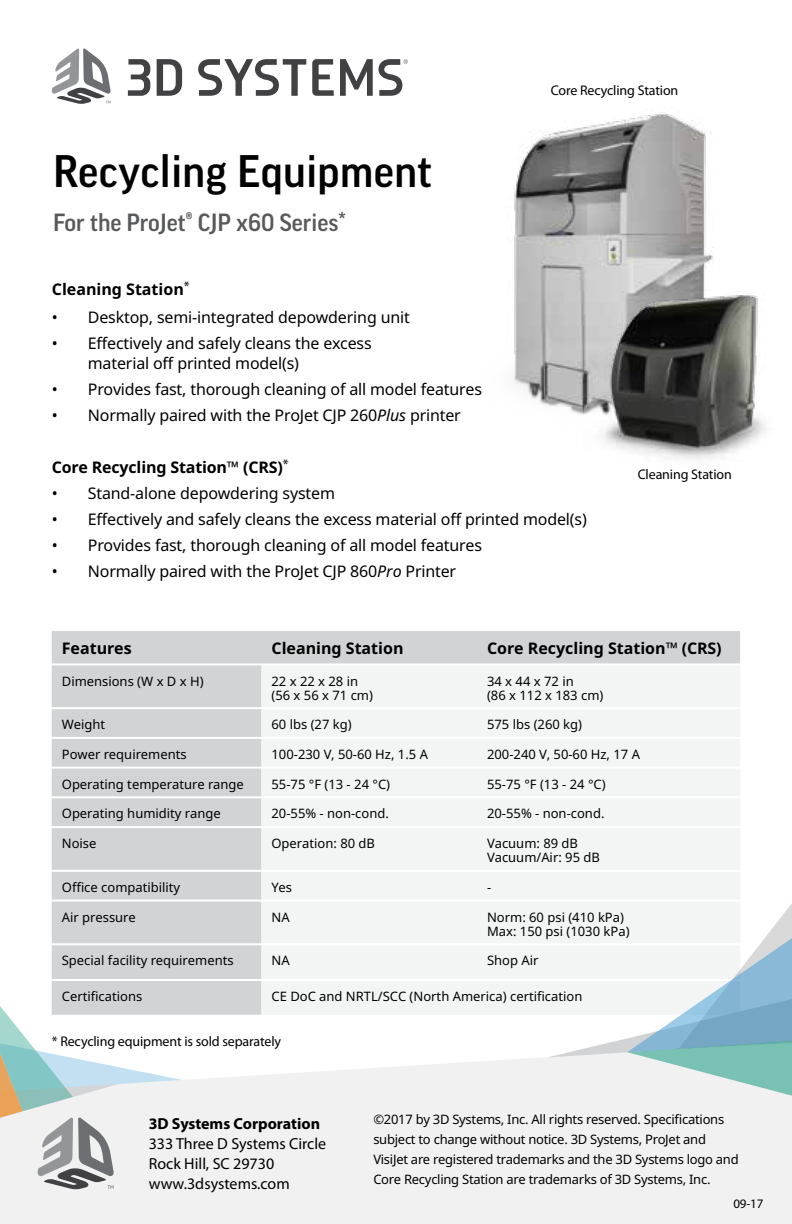
<style>
.page{position:relative;width:792px;height:1224px;background:#fff}
.page>*{position:absolute;margin:0;border:0;box-sizing:border-box;transform-origin:0 0}
.t1{font:500 44px "Good Pro";letter-spacing:.01em;color:#000}
.t2{font:500 24px "Good Pro";color:#58595b}
.t3{font:16px/20px "Noto Sans";letter-spacing:-.01em;color:#000}
.t4{font:700 16px "Noto Sans";color:#000}
.t5{font:16px/20px "Myriad Pro";color:#000}
.t6{font:700 16px "Myriad Pro";color:#000}
.t7{font:14px "Myriad Pro";letter-spacing:-.01em;color:#000}
.t8{font:13px/14px "Noto Sans";color:#000}
.t9{font:13px/20px "Noto Sans";letter-spacing:-.02em;color:#000}
.t10{font:13px "Myriad Pro";color:#000}
.s1{font-style:italic}
</style>
<div class="page">
<div style="left:52px;top:631px;width:688px;height:384px;background:#d1d3d4"></div>
<div style="left:261px;top:665px;width:479px;height:350px;background:#f3f4f4"></div>
<hr style="left:52px;top:663px;width:209px;height:2px;background:#fff">
<hr style="left:52px;top:707px;width:209px;height:2px;background:#fff">
<hr style="left:261px;top:707px;width:216px;height:2px;background:#fff">
<hr style="left:477px;top:707px;width:263px;height:2px;background:#fff">
<hr style="left:52px;top:737px;width:209px;height:2px;background:#fff">
<hr style="left:261px;top:737px;width:216px;height:2px;background:#fff">
<hr style="left:477px;top:737px;width:263px;height:2px;background:#fff">
<hr style="left:52px;top:767px;width:209px;height:2px;background:#fff">
<hr style="left:261px;top:767px;width:216px;height:2px;background:#fff">
<hr style="left:477px;top:767px;width:263px;height:2px;background:#fff">
<hr style="left:52px;top:796px;width:209px;height:2px;background:#fff">
<hr style="left:261px;top:796px;width:216px;height:2px;background:#fff">
<hr style="left:477px;top:796px;width:263px;height:2px;background:#fff">
<hr style="left:52px;top:826px;width:209px;height:2px;background:#fff">
<hr style="left:261px;top:826px;width:216px;height:2px;background:#fff">
<hr style="left:477px;top:826px;width:263px;height:2px;background:#fff">
<hr style="left:52px;top:870px;width:209px;height:2px;background:#fff">
<hr style="left:261px;top:870px;width:216px;height:2px;background:#fff">
<hr style="left:477px;top:870px;width:263px;height:2px;background:#fff">
<hr style="left:52px;top:900px;width:209px;height:2px;background:#fff">
<hr style="left:261px;top:900px;width:216px;height:2px;background:#fff">
<hr style="left:477px;top:900px;width:263px;height:2px;background:#fff">
<hr style="left:52px;top:943px;width:209px;height:2px;background:#fff">
<hr style="left:261px;top:943px;width:216px;height:2px;background:#fff">
<hr style="left:477px;top:943px;width:263px;height:2px;background:#fff">
<hr style="left:52px;top:979px;width:209px;height:2px;background:#fff">
<hr style="left:261px;top:979px;width:216px;height:2px;background:#fff">
<hr style="left:477px;top:979px;width:263px;height:2px;background:#fff">
<hr style="left:261px;top:663px;width:216px;height:2px;background:#fff">
<hr style="left:477px;top:663px;width:263px;height:2px;background:#fff">
<img style="left:513px;top:112px;width:201px;height:287px">
<img style="left:535px;top:256px;width:231px;height:204px">
<div style="left:0;top:1057px;width:792px;height:167px;background:#f1f1f2"></div>
<svg style="left:547px;top:856px;width:245px;height:249px"></svg>
<svg style="left:157px;top:59px;width:25px;height:37px"></svg>
<svg style="left:340px;top:59px;width:33px;height:37px"></svg>
<svg style="left:52px;top:48px;width:59px;height:56px"></svg>
<svg style="left:312px;top:59px;width:22px;height:37px"></svg>
<svg style="left:379px;top:59px;width:29px;height:37px"></svg>
<svg style="left:128px;top:59px;width:22px;height:37px"></svg>
<svg style="left:198px;top:59px;width:108px;height:37px"></svg>
<svg style="left:0;top:962px;width:182px;height:227px"></svg>
<h1 class="t1" style="left:53px;top:146px;width:381px">Recycling Equipment</h1>
<h2 class="t2" style="left:53px;top:209px;width:294px">For the ProJet® CJP x60 Series*</h2>
<p class="t7" style="left:551px;top:82px;width:129px">Core Recycling Station</p>
<p class="t4" style="left:52px;top:278px;width:139px">Cleaning Station<sup>*</sup></p>
<p class="t3" style="left:52px;top:307px;width:360px">• Desktop, semi-integrated depowdering unit</p>
<p class="t3" style="left:88px;top:333px;width:285px;text-indent:-36px">• Effectively and safely cleans the excess material off printed model(s)</p>
<p class="t3" style="left:52px;top:379px;width:432px">• Provides fast, thorough cleaning of all model features</p>
<p class="t3" style="left:52px;top:405px;width:411px">• Normally paired with the ProJet CJP 260<span class="s1">Plus</span> printer</p>
<p class="t4" style="left:52px;top:456px;width:238px">Core Recycling Station™ (CRS)<sup>*</sup></p>
<p class="t3" style="left:52px;top:483px;width:285px">• Stand-alone depowdering system</p>
<p class="t3" style="left:52px;top:509px;width:537px">• Effectively and safely cleans the excess material off printed model(s)</p>
<p class="t3" style="left:52px;top:535px;width:432px">• Provides fast, thorough cleaning of all model features</p>
<p class="t3" style="left:52px;top:561px;width:406px">• Normally paired with the ProJet CJP 860<span class="s1">Pro</span> Printer</p>
<p class="t7" style="left:638px;top:466px;width:96px">Cleaning Station</p>
<p class="t4" style="left:62px;top:637px;width:71px">Features</p>
<p class="t4" style="left:272px;top:637px;width:134px">Cleaning Station</p>
<p class="t4" style="left:487px;top:637px;width:236px">Core Recycling Station™ (CRS)</p>
<p class="t8" style="left:62px;top:673px;width:143px">Dimensions (W x D x H)</p>
<p class="t8" style="left:272px;top:673px;width:103px">22 x 22 x 28 in (56 x 56 x 71 cm)</p>
<p class="t8" style="left:487px;top:673px;width:118px">34 x 44 x 72 in<br>(86 x 112 x 183 cm)</p>
<p class="t8" style="left:62px;top:717px;width:45px">Weight</p>
<p class="t8" style="left:272px;top:717px;width:82px">60 lbs (27 kg)</p>
<p class="t8" style="left:487px;top:717px;width:97px">575 lbs (260 kg)</p>
<p class="t8" style="left:62px;top:747px;width:126px">Power requirements</p>
<p class="t8" style="left:272px;top:747px;width:158px">100-230 V, 50-60 Hz, 1.5 A</p>
<p class="t8" style="left:487px;top:747px;width:154px">200-240 V, 50-60 Hz, 17 A</p>
<p class="t8" style="left:62px;top:777px;width:184px">Operating temperature range</p>
<p class="t8" style="left:272px;top:777px;width:120px">55-75 °F (13 - 24 °C)</p>
<p class="t8" style="left:487px;top:777px;width:120px">55-75 °F (13 - 24 °C)</p>
<p class="t8" style="left:62px;top:806px;width:160px">Operating humidity range</p>
<p class="t8" style="left:272px;top:806px;width:119px">20-55% - non-cond.</p>
<p class="t8" style="left:487px;top:806px;width:119px">20-55% - non-cond.</p>
<p class="t8" style="left:62px;top:836px;width:36px">Noise</p>
<p class="t8" style="left:272px;top:836px;width:105px">Operation: 80 dB</p>
<p class="t8" style="left:487px;top:836px;width:114px">Vacuum: 89 dB<br>Vacuum/Air: 95 dB</p>
<p class="t8" style="left:62px;top:880px;width:120px">Office compatibility</p>
<p class="t8" style="left:272px;top:880px;width:22px">Yes</p>
<p class="t8" style="left:487px;top:880px;width:6px">-</p>
<p class="t8" style="left:62px;top:910px;width:76px">Air pressure</p>
<p class="t8" style="left:272px;top:910px;width:20px">NA</p>
<p class="t8" style="left:487px;top:910px;width:144px">Norm: 60 psi (410 kPa)<br>Max: 150 psi (1030 kPa)</p>
<p class="t8" style="left:62px;top:953px;width:173px">Special facility requirements</p>
<p class="t8" style="left:272px;top:953px;width:20px">NA</p>
<p class="t8" style="left:487px;top:953px;width:53px">Shop Air</p>
<p class="t8" style="left:62px;top:989px;width:82px">Certifications</p>
<p class="t8" style="left:272px;top:989px;width:312px">CE DoC and NRTL/SCC (North America) certification</p>
<p class="t7" style="left:52px;top:1033px;width:231px">* Recycling equipment is sold separately</p>
<p class="t6" style="left:149px;top:1113px;width:173px">3D Systems Corporation</p>
<p class="t5" style="left:149px;top:1133px;width:179px">333 Three D Systems Circle<br>Rock Hill, SC 29730 www.3dsystems.com</p>
<p class="t9" style="left:373px;top:1109px;width:367px">©2017 by 3D Systems, Inc. All rights reserved. Specifications subject to change without notice. 3D Systems, ProJet and VisiJet are registered trademarks and the 3D Systems logo and Core Recycling Station are trademarks of 3D Systems, Inc.</p>
<p class="t10" style="left:733px;top:1195px;width:32px">09-17</p>
</div>
